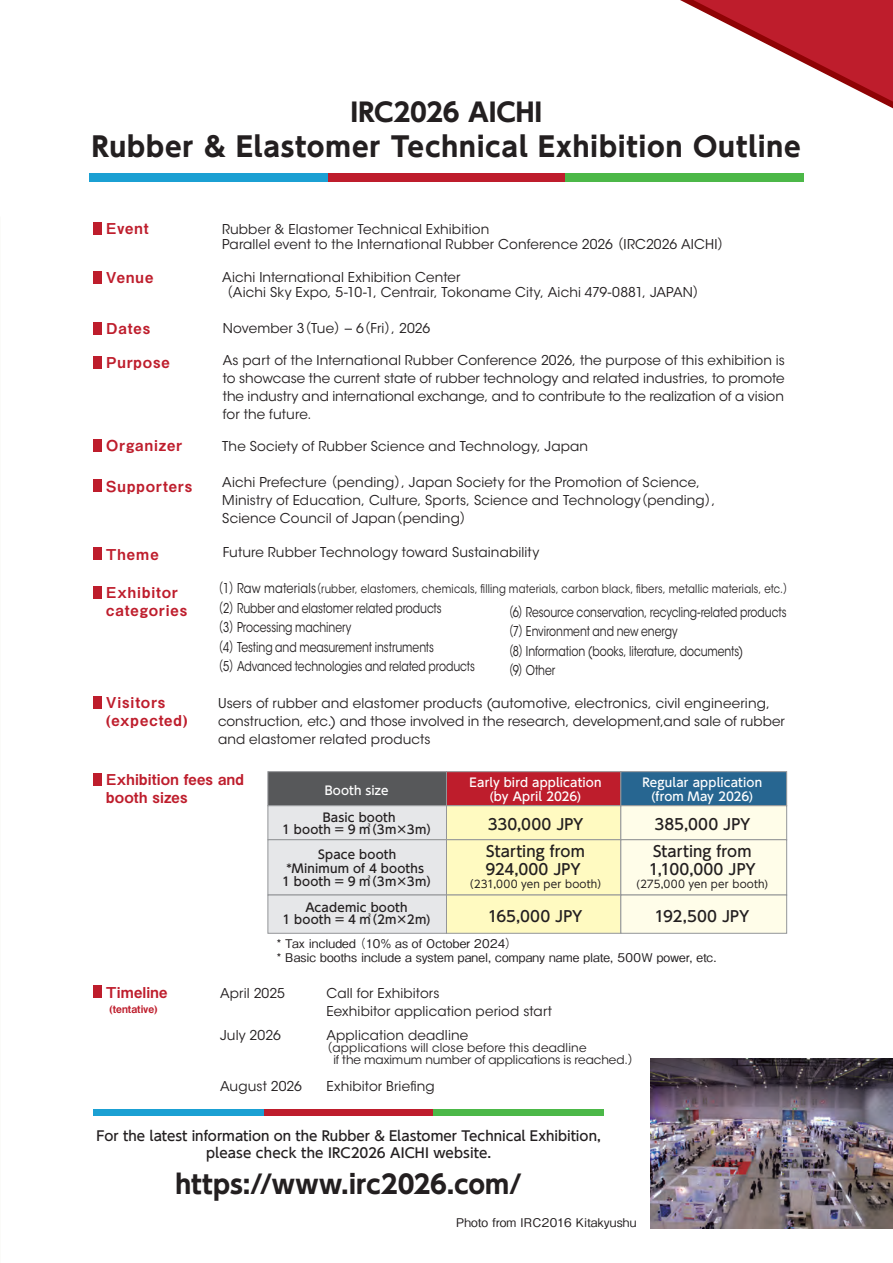
<style>
.page{position:relative;width:893px;height:1263px;background:#fff}
.page>*{position:absolute;margin:0;border:0;box-sizing:border-box;transform-origin:0 0}
.t1{font:700 27px "UD Shin Go Pr 6 N";letter-spacing:.03em;color:#231f20}
.t2{font:700 25.5px "UD Shin Go Pr 6 N";color:#231f20}
.t3{font:500 15px/18px "UD Shin Go Pr 6 N";letter-spacing:.005em;color:#231f20}
.t4{font:15px/18px "Midashi Go Pr 6 N MB31";letter-spacing:.06em;color:#be1d2c}
.t5{font:15px/18px "Midashi Go Pr 6 N MB31";letter-spacing:.015em;color:#be1d2c}
.t6{font:15px "Midashi Go Pr 6 N MB31";letter-spacing:.01em;color:#be1d2c}
.t7{font:13.5px/18px "ITC Avant Garde Std";letter-spacing:.01em;color:#231f20}
.t8{font:13.5px/19.5px "ITC Avant Garde Std";letter-spacing:.01em;color:#231f20;scale:.8 1}
.t9{font:500 13.5px/16.2px "UD Shin Go Pr 6 N";letter-spacing:.005em;color:#231f20;text-align:center}
.t10{font:500 12px/13.5px "Gothic BBB Pr 6 N";letter-spacing:.01em;color:#231f20}
.t11{font:12px "ITC Avant Garde Std";letter-spacing:.015em;color:#231f20;scale:.84 1}
.t12{font:500 12px/12px "UD Shin Go Pr 6 N";letter-spacing:.015em;color:#231f20;text-align:center}
.t13{font:12px/12px "ITC Avant Garde Std";letter-spacing:.015em;color:#231f20}
.t14{font:500 12px/14.4px "UD Shin Go Pr 6 N";letter-spacing:.015em;color:#fff;text-align:center}
.t15{font:10.5px "UD Shin Go Pr 6 N";letter-spacing:.02em;color:#231f20}
.t16{font:10.5px "Midashi Go Pr 6 N MB31";letter-spacing:.005em;color:#be1d2c}
.s1{font-family:"Koz Go Pr 6 N";font-weight:500}
.s2{font-family:"Koz Go Pr 6 N";font-weight:500;font-size:13.5px}
.s3{font-size:13.5px}
</style>
<div class="page">
<div style="left:89px;top:173px;width:715px;height:9px;background:#be1d2c"></div>
<div style="left:566px;top:173px;width:238px;height:9px;background:#4cb848"></div>
<div style="left:89px;top:173px;width:238px;height:9px;background:#1ba0d3"></div>
<div style="left:94px;top:1109px;width:510px;height:6px;background:#be1d2c"></div>
<div style="left:434px;top:1109px;width:170px;height:6px;background:#4cb848"></div>
<div style="left:94px;top:1109px;width:170px;height:6px;background:#1ba0d3"></div>
<svg style="left:680px;top:0;width:213px;height:109px"></svg>
<div style="left:267px;top:771px;width:180px;height:35px;background:#57585a;border:1px solid #939598"></div>
<div style="left:267px;top:805px;width:180px;height:35px;background:#e6e7e9;border:1px solid #939598"></div>
<div style="left:267px;top:839px;width:180px;height:56px;background:#e6e7e9;border:1px solid #939598"></div>
<div style="left:267px;top:895px;width:180px;height:39px;background:#e6e7e9;border:1px solid #939598"></div>
<div style="left:446px;top:771px;width:175px;height:35px;background:#be1d2c;border:1px solid #939598"></div>
<div style="left:446px;top:805px;width:175px;height:35px;background:#fffac1;border:1px solid #939598"></div>
<div style="left:620px;top:771px;width:167px;height:35px;background:#276691;border:1px solid #939598"></div>
<div style="left:620px;top:805px;width:167px;height:35px;background:#fffde9;border:1px solid #939598"></div>
<div style="left:446px;top:839px;width:175px;height:56px;background:#fffac1;border:1px solid #939598"></div>
<div style="left:620px;top:839px;width:167px;height:56px;background:#fffde9;border:1px solid #939598"></div>
<div style="left:446px;top:895px;width:175px;height:39px;background:#fffac1;border:1px solid #939598"></div>
<div style="left:620px;top:895px;width:167px;height:39px;background:#fffde9;border:1px solid #939598"></div>
<div style="left:94px;top:222px;width:8px;height:13px;background:#be1d2c"></div>
<div style="left:94px;top:271px;width:8px;height:13px;background:#be1d2c"></div>
<div style="left:94px;top:322px;width:8px;height:13px;background:#be1d2c"></div>
<div style="left:94px;top:356px;width:8px;height:13px;background:#be1d2c"></div>
<div style="left:94px;top:439px;width:8px;height:13px;background:#be1d2c"></div>
<div style="left:94px;top:479px;width:8px;height:13px;background:#be1d2c"></div>
<div style="left:94px;top:547px;width:8px;height:13px;background:#be1d2c"></div>
<div style="left:94px;top:586px;width:8px;height:12px;background:#be1d2c"></div>
<div style="left:94px;top:985px;width:8px;height:13px;background:#be1d2c"></div>
<div style="left:94px;top:696px;width:8px;height:13px;background:#be1d2c"></div>
<div style="left:94px;top:773px;width:8px;height:13px;background:#be1d2c"></div>
<img style="left:651px;top:1059px;width:242px;height:170px">
<h2 class="t2" style="left:351px;top:91px;width:193px">IRC2026 AICHI</h2>
<h1 class="t1" style="left:92px;top:125px;width:710px">Rubber &amp; Elastomer Technical Exhibition Outline</h1>
<p class="t4" style="left:106px;top:219px;width:44px">Event</p>
<p class="t7" style="left:222px;top:222px;width:510px;line-height:15px">Rubber &amp; Elastomer Technical Exhibition<br>Parallel event to the International Rubber Conference 2026 <span class="s1">（</span>IRC2026 AICHI<span class="s1">）</span></p>
<p class="t7" style="left:219px;top:270px;width:488px;line-height:15px">Aichi International Exhibition Center<br><span class="s1">（</span>Aichi Sky Expo, 5-10-1, Centrair, Tokoname City, Aichi 479-0881, JAPAN<span class="s1">）</span></p>
<p class="t4" style="left:106px;top:268px;width:49px">Venue</p>
<p class="t4" style="left:106px;top:319px;width:45px">Dates</p>
<p class="t7" style="left:223px;top:319px;width:209px">November 3<span class="s1">（</span>Tue<span class="s1">）</span>- 6<span class="s1">（</span>Fri<span class="s1">）</span>, 2026</p>
<p class="t4" style="left:106px;top:353px;width:65px">Purpose</p>
<p class="t7" style="left:223px;top:352px;width:564px;text-align:justify">As part of the International Rubber Conference 2026, the purpose of this exhibition is to showcase the current state of rubber technology and related industries, to promote the industry and international exchange, and to contribute to the realization of a vision for the future.</p>
<p class="t4" style="left:106px;top:436px;width:77px">Organizer</p>
<p class="t7" style="left:222px;top:437px;width:367px">The Society of Rubber Science and Technology, Japan</p>
<p class="t7" style="left:222px;top:473px;width:497px">Aichi Prefecture <span class="s1">（</span>pending<span class="s1">）</span>, Japan Society for the Promotion of Science,<br>Ministry of Education, Culture, Sports, Science and Technology<span class="s1">（</span>pending<span class="s1">）</span>,<br>Science Council of Japan<span class="s1">（</span>pending<span class="s1">）</span></p>
<p class="t4" style="left:106px;top:476px;width:87px">Supporters</p>
<p class="t4" style="left:106px;top:544px;width:54px">Theme</p>
<p class="t7" style="left:223px;top:544px;width:318px">Future Rubber Technology toward Sustainability</p>
<p class="t11" style="left:213px;top:582px;width:693px"><span class="s2">（</span><span class="s3">1</span><span class="s2">）</span><span class="s3">Raw materials</span><span class="s1">（</span>rubber, elastomers, chemicals, filling materials, carbon black, fibers, metallic materials, etc.<span class="s1">）</span></p>
<p class="t8" style="left:213px;top:598px;width:329px"><span class="s1">（</span>2<span class="s1">）</span>Rubber and elastomer related products<br><span class="s1">（</span>3<span class="s1">）</span>Processing machinery<br><span class="s1">（</span>4<span class="s1">）</span>Testing and measurement instruments<br><span class="s1">（</span>5<span class="s1">）</span>Advanced technologies and related products</p>
<p class="t8" style="left:503px;top:602px;width:356px"><span class="s1">（</span>6<span class="s1">）</span>Resource conservation, recycling-related products<span class="s1">（</span>7<span class="s1">）</span>Environment and new energy<br><span class="s1">（</span>8<span class="s1">）</span>Information (books, literature, documents)<br><span class="s1">（</span>9<span class="s1">）</span>Other</p>
<p class="t4" style="left:106px;top:583px;width:82px">Exhibitor categories</p>
<p class="t4" style="left:106px;top:693px;width:83px">Visitors (expected)</p>
<p class="t7" style="left:218px;top:695px;width:568px">Users of rubber and elastomer products (automotive, electronics, civil engineering, construction, etc.) and those involved in the research, development,and sale of rubber and elastomer related products</p>
<p class="t5" style="left:106px;top:770px;width:139px">Exhibition fees and booth sizes</p>
<p class="t14" style="left:325px;top:783px;width:65px">Booth size</p>
<p class="t14" style="left:642px;top:775px;width:121px">Regular application (from May 2026)</p>
<p class="t3" style="left:488px;top:815px;width:97px">330,000 JPY</p>
<p class="t3" style="left:655px;top:815px;width:97px">385,000 JPY</p>
<p class="t14" style="left:470px;top:775px;width:133px">Early bird application (by April 2026)</p>
<p class="t12" style="left:282px;top:811px;width:158px">Basic booth<br>1 booth = 9 ㎡（3m×3m）</p>
<p class="t12" style="left:318px;top:848px;width:79px">Space booth</p>
<p class="t12" style="left:286px;top:862px;width:139px">*Minimum of 4 booths</p>
<p class="t12" style="left:282px;top:875px;width:158px">1 booth = 9 ㎡（3m×3m）</p>
<p class="t12" style="left:282px;top:901px;width:150px">Academic booth<br>1 booth = 4 ㎡（2m×2m)</p>
<p class="t3" style="left:485px;top:842px;width:101px">Starting from<br>924,000 JPY</p>
<p class="t15" style="left:463px;top:875px;width:146px">（231,000 yen per booth）</p>
<p class="t3" style="left:649px;top:842px;width:108px">Starting from<br>1,100,000 JPY</p>
<p class="t15" style="left:636px;top:875px;width:134px">(275,000 yen per booth)</p>
<p class="t3" style="left:488px;top:907px;width:96px">165,000 JPY</p>
<p class="t3" style="left:654px;top:907px;width:96px">192,500 JPY</p>
<p class="t10" style="left:277px;top:936px;width:441px">* Tax included （10% as of October 2024）<br>* Basic booths include a system panel, company name plate, 500W power, etc.</p>
<p class="t6" style="left:106px;top:980px;width:63px">Timeline</p>
<p class="t16" style="left:110px;top:1000px;width:49px">(tentative)</p>
<p class="t7" style="left:220px;top:984px;width:66px">April 2025</p>
<p class="t7" style="left:326px;top:984px;width:227px">Call for Exhibitors<br>Eexhibitor application period start</p>
<p class="t7" style="left:220px;top:1026px;width:62px">July 2026</p>
<p class="t7" style="left:326px;top:1026px;width:143px">Application deadline</p>
<p class="t13" style="left:333px;top:1041px;width:308px;text-indent:-13px"><span class="s1">（</span>applications will close before this deadline<br>if the maximum number of applications is reached.<span class="s1">）</span></p>
<p class="t7" style="left:220px;top:1077px;width:83px">August 2026</p>
<p class="t7" style="left:326px;top:1077px;width:110px">Exhibitor Briefing</p>
<p class="t9" style="left:96px;top:1128px;width:506px">For the latest information on the Rubber &amp; Elastomer Technical Exhibition, please check the IRC2026 AICHI website.</p>
<h2 class="t2" style="left:175px;top:1164px;width:348px">https://www.irc2026.com/</h2>
<p class="t10" style="left:456px;top:1214px;width:182px">Photo from IRC2016 Kitakyushu</p>
</div>
